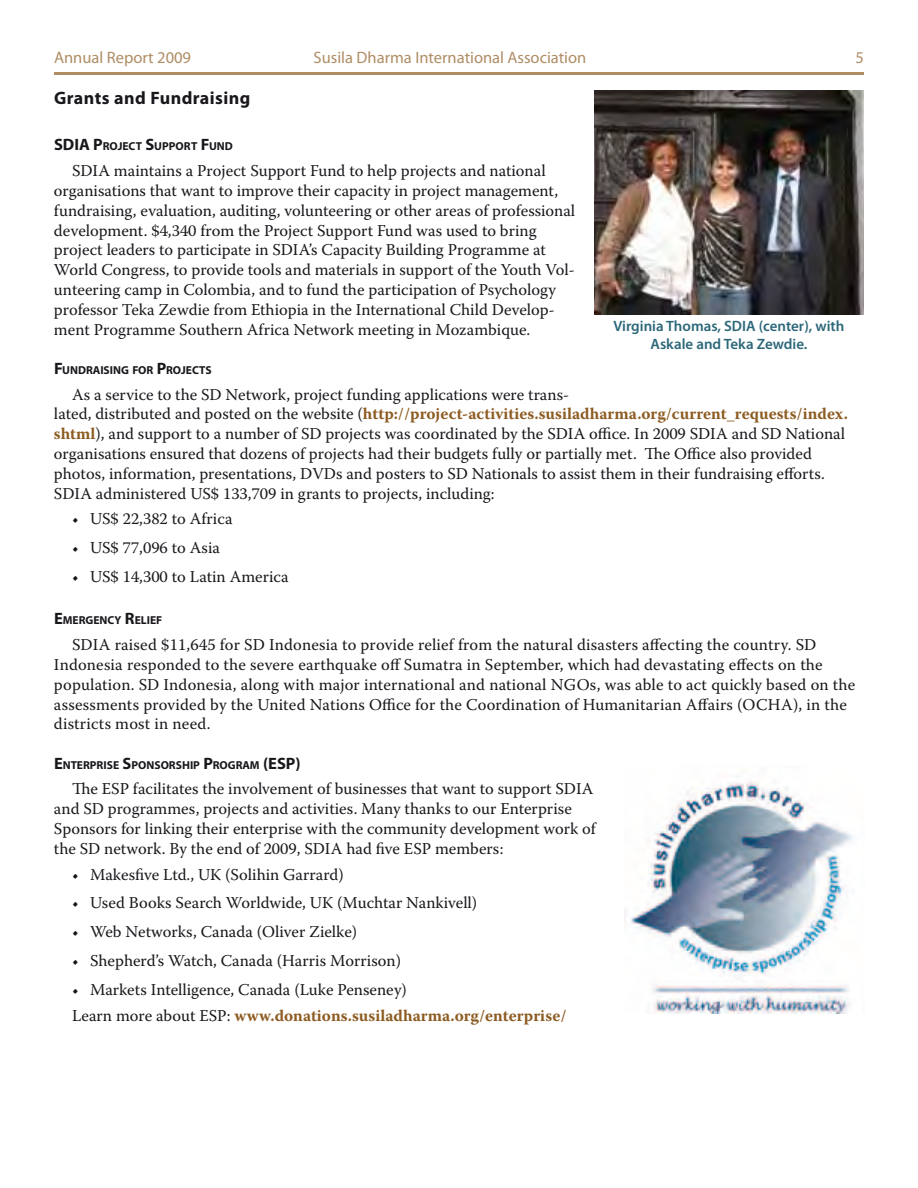
<style>
.page{position:relative;width:918px;height:1188px;background:#fff}
.page>*{position:absolute;margin:0;border:0;box-sizing:border-box;transform-origin:0 0}
.t1{font:700 18px "Myriad Pro";letter-spacing:.025em;color:#1a171c}
.t2{font:16.5px/19.8px "Warnock Pro";color:#1a171c}
.t3{font:16.5px "Myriad Pro";color:#af8d65}
.t4{font:600 15px/18px "Myriad Pro";color:#2c677a;text-align:center}
.t5{font:700 11.55px "Myriad Pro";color:#1a171c}
.s1{font-size:16.5px}
.s2{font-weight:700;color:#8d5c23}
</style>
<div class="page">
<hr style="left:54px;top:72px;width:810px;height:3px;background:#af8d65">
<img style="left:624px;top:782px;width:229px;height:231px">
<img style="left:594px;top:90px;width:270px;height:225px">
<p class="t3" style="left:54px;top:47px;width:139px">Annual Report 2009</p>
<p class="t3" style="left:314px;top:47px;width:274px">Susila Dharma International Association</p>
<p class="t3" style="left:856px;top:47px;width:10px">5</p>
<p class="t1" style="left:54px;top:86px;width:198px">Grants and Fundraising</p>
<p class="t5" style="left:54px;top:139px;width:172px"><span class="s1">SDIA P</span>ROJECT <span class="s1">S</span>UPPORT <span class="s1">F</span>UND</p>
<p class="t2" style="left:54px;top:161px;width:523px;text-indent:18px">SDIA maintains a Project Support Fund to help projects and national organisations that want to improve their capacity in project management, fundraising, evaluation, auditing, volunteering or other areas of professional development. $4,340 from the Project Support Fund was used to bring project leaders to participate in SDIA’s Capacity Building Programme at World Congress, to provide tools and materials in support of the Youth Vol&shy;unteering camp in Colombia, and to fund the participation of Psychology professor Teka Zewdie from Ethiopia in the International Child Develop&shy;ment Programme Southern Africa Network meeting in Mozambique.</p>
<p class="t5" style="left:54px;top:362px;width:158px"><span class="s1">F</span>UNDRAISING FOR <span class="s1">P</span>ROJECTS</p>
<p class="t2" style="left:54px;top:384px;width:796px;text-indent:18px">As a service to the SD Network, project funding applications were trans-<br>lated, distributed and posted on the website (<span class="s2">http://project-activities.susiladharma.org/current_requests/index. shtml</span>), and support to a number of SD projects was coordinated by the SDIA office. In 2009 SDIA and SD National organisations ensured that dozens of projects had their budgets fully or partially met. The Office also provided photos, information, presentations, DVDs and posters to SD Nationals to assist them in their fundraising efforts.<br>SDIA administered US$ 133,709 in grants to projects, including:</p>
<p class="t2" style="left:72px;top:509px;width:162px">• US$ 22,382 to Africa</p>
<p class="t2" style="left:72px;top:538px;width:150px">• US$ 77,096 to Asia</p>
<p class="t2" style="left:72px;top:566px;width:218px">• US$ 14,300 to Latin America</p>
<p class="t5" style="left:54px;top:613px;width:110px"><span class="s1">E</span>MERGENCY <span class="s1">R</span>ELIEF</p>
<p class="t2" style="left:54px;top:635px;width:803px;text-indent:18px">SDIA raised $11,645 for SD Indonesia to provide relief from the natural disasters affecting the country. SD Indonesia responded to the severe earthquake off Sumatra in September, which had devastating effects on the population. SD Indonesia, along with major international and national NGOs, was able to act quickly based on the assessments provided by the United Nations Office for the Coordination of Humanitarian Affairs (OCHA), in the districts most in need.</p>
<p class="t5" style="left:54px;top:757px;width:248px"><span class="s1">E</span>NTERPRISE <span class="s1">S</span>PONSORSHIP <span class="s1">P</span>ROGRAM <span class="s1">(ESP)</span></p>
<p class="t2" style="left:54px;top:779px;width:543px;text-indent:18px">The ESP facilitates the involvement of businesses that want to support SDIA and SD programmes, projects and activities. Many thanks to our Enterprise Sponsors for linking their enterprise with the community development work of the SD network. By the end of 2009, SDIA had five ESP members:</p>
<p class="t2" style="left:72px;top:864px;width:273px">• Makesfive Ltd., UK (Solihin Garrard)</p>
<p class="t2" style="left:72px;top:893px;width:407px">• Used Books Search Worldwide, UK (Muchtar Nankivell)</p>
<p class="t2" style="left:72px;top:922px;width:287px">• Web Networks, Canada (Oliver Zielke)</p>
<p class="t2" style="left:72px;top:950px;width:331px">• Shepherd’s Watch, Canada (Harris Morrison)</p>
<p class="t2" style="left:72px;top:976px;width:496px;line-height:25.8px">• Markets Intelligence, Canada (Luke Penseney)<br>Learn more about ESP: <span class="s2">www.donations.susiladharma.org/enterprise/</span></p>
<p class="t4" style="left:614px;top:317px;width:232px">Virginia Thomas, SDIA (center), with<br>Askale and Teka Zewdie.</p>
</div>
